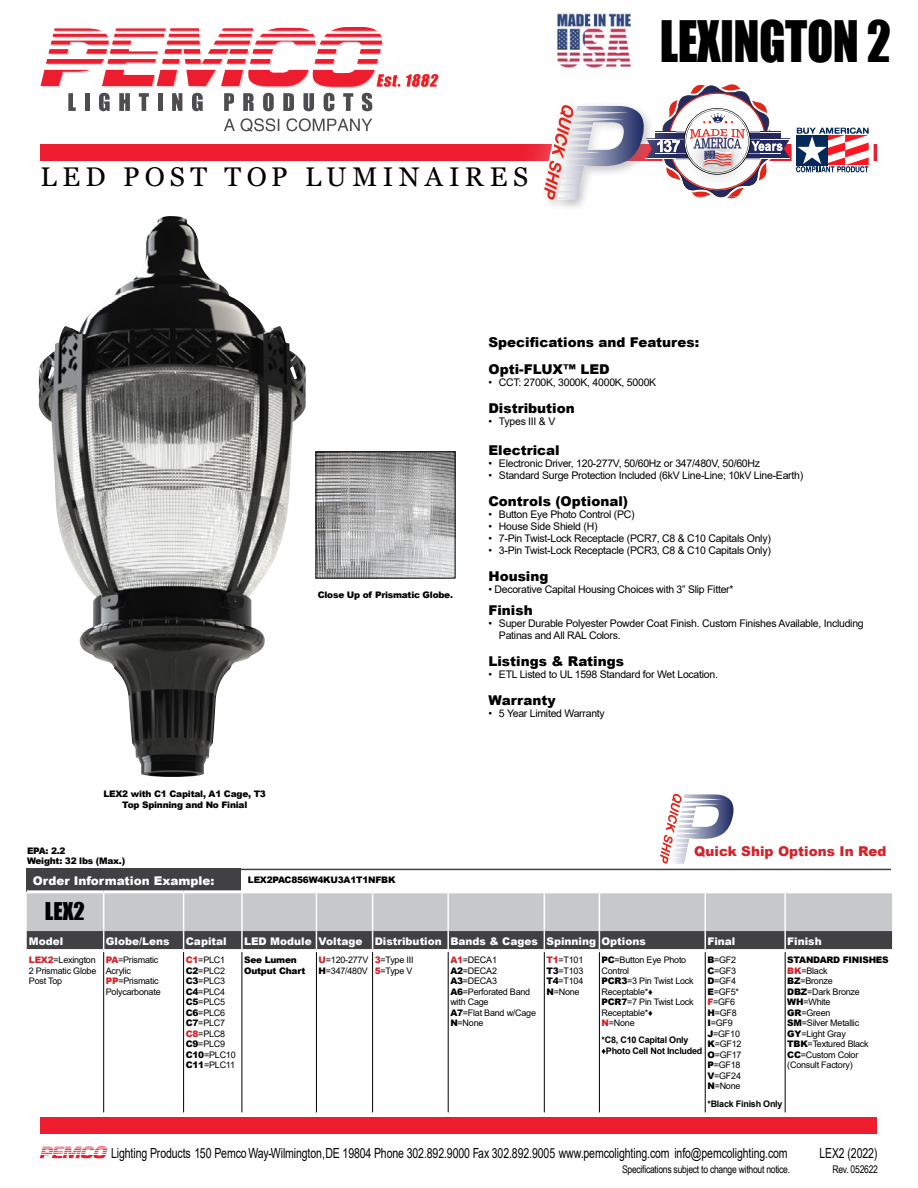
<style>
.page{position:relative;width:918px;height:1188px;background:#fff}
.page>*{position:absolute;margin:0;border:0;box-sizing:border-box;transform-origin:0 0}
.t1{font:52.5px "Impact";letter-spacing:-.01em;color:#000;scale:.92 1}
.t2{font:27px "Georgia";letter-spacing:.2em;color:#000}
.t3{font:22.5px "Impact";color:#000101}
.t4{font:13.8px "Arial";letter-spacing:-.01em;color:#000;scale:.76 1}
.t5{font:13.8px "Arial";letter-spacing:-.01em;color:#000;scale:.74 1}
.t6{font:900 13.5px/27px "Arial";color:#000101}
.t7{font:900 13.5px "Arial";color:#d2232a}
.t8{font:900 12px "Arial";color:#fff}
.t9{font:10.5px/12px "Arial";letter-spacing:-.025em;color:#000}
.t10{font:900 10.5px "Arial";color:#fff}
.t11{font:10.5px "Arial Narrow";letter-spacing:-.025em;color:#000}
.t12{font:9px/10.5px "Arial";letter-spacing:-.025em;color:#000}
.t13{font:900 9px/10.5px "Arial";letter-spacing:-.025em;color:#000101}
.t14{font:700 9px/10.5px "Arial";letter-spacing:-.025em;color:#000}
.s1{font-weight:900;color:#d2232a}
.s2{font-weight:900;color:#000101}
</style>
<div class="page">
<svg style="left:224px;top:119px;width:11px;height:12px"></svg>
<svg style="left:241px;top:118px;width:38px;height:14px"></svg>
<svg style="left:286px;top:118px;width:86px;height:13px"></svg>
<svg style="left:41px;top:27px;width:398px;height:84px"></svg>
<div style="left:40px;top:1118px;width:838px;height:16px;background:#ed1c2e"></div>
<svg style="left:40px;top:1146px;width:68px;height:13px"></svg>
<img style="left:556px;top:13px;width:75px;height:55px">
<div style="left:40px;top:145px;width:838px;height:16px;background:#ed1c2e"></div>
<img style="left:869px;top:144px;width:5px;height:17px">
<div style="left:510px;top:68px;width:170px;height:169px;background:#fff"></div>
<svg style="left:539px;top:84px;width:330px;height:124px"></svg>
<div style="left:27px;top:869px;width:215px;height:23px;background:#414042"></div>
<hr style="left:27px;top:890px;width:77px;height:3px;background:#fff">
<hr style="left:104px;top:890px;width:80px;height:3px;background:#fff">
<hr style="left:184px;top:890px;width:58px;height:3px;background:#fff">
<hr style="left:103px;top:952px;width:1px;height:160px;background:#000101">
<hr style="left:183px;top:952px;width:1px;height:160px;background:#000101">
<hr style="left:242px;top:952px;width:1px;height:160px;background:#000101">
<hr style="left:316px;top:952px;width:1px;height:160px;background:#000101">
<hr style="left:372px;top:952px;width:1px;height:160px;background:#000101">
<hr style="left:448px;top:952px;width:1px;height:160px;background:#000101">
<hr style="left:544px;top:952px;width:1px;height:160px;background:#000101">
<hr style="left:599px;top:952px;width:1px;height:160px;background:#000101">
<hr style="left:705px;top:952px;width:1px;height:160px;background:#000101">
<hr style="left:785px;top:952px;width:1px;height:160px;background:#000101">
<svg style="left:27px;top:892px;width:865px;height:57px;background:#9fa0a2"></svg>
<hr style="left:27px;top:869px;width:864px;height:1px;background:#414042">
<img style="left:39px;top:216px;width:267px;height:561px">
<svg style="left:660px;top:794px;width:74px;height:70px"></svg>
<img style="left:318px;top:453px;width:135px;height:123px">
<div style="left:316px;top:451px;width:139px;height:127px;border:1px solid #000101"></div>
<h2 class="t2" style="left:40px;top:160px;width:489px">LED POST TOP LUMINAIRES</h2>
<h1 class="t1" style="left:660px;top:0;width:253px">LEXINGTON 2</h1>
<p class="t13" style="left:103px;top:788px;width:164px;text-align:center">LEX2 with C1 Capital, A1 Cage, T3<br>Top Spinning and No Finial</p>
<p class="t13" style="left:318px;top:590px;width:137px">Close Up of Prismatic Globe.</p>
<h3 class="t6" style="left:488px;top:328px;width:212px">Specifications and Features:<br>Opti-FLUX™ LED</h3>
<p class="t9" style="left:488px;top:376px;width:169px">• CCT: 2700K, 3000K, 4000K, 5000K</p>
<h3 class="t6" style="left:488px;top:394px;width:88px">Distribution</h3>
<p class="t9" style="left:488px;top:415px;width:68px">• Types III &amp; V</p>
<h3 class="t6" style="left:488px;top:436px;width:73px">Electrical</h3>
<p class="t9" style="left:488px;top:457px;width:273px">• Electronic Driver, 120-277V, 50/60Hz or 347/480V, 50/60Hz</p>
<p class="t9" style="left:488px;top:469px;width:316px">• Standard Surge Protection Included (6kV Line-Line; 10kV Line-Earth)</p>
<h3 class="t6" style="left:488px;top:487px;width:141px">Controls (Optional)</h3>
<p class="t9" style="left:488px;top:508px;width:148px">• Button Eye Photo Control (PC)</p>
<p class="t9" style="left:488px;top:520px;width:111px">• House Side Shield (H)</p>
<p class="t9" style="left:488px;top:532px;width:284px">• 7-Pin Twist-Lock Receptacle (PCR7, C8 &amp; C10 Capitals Only)</p>
<p class="t9" style="left:488px;top:544px;width:284px">• 3-Pin Twist-Lock Receptacle (PCR3, C8 &amp; C10 Capitals Only)</p>
<h3 class="t6" style="left:488px;top:562px;width:62px">Housing</h3>
<p class="t9" style="left:488px;top:583px;width:247px">• Decorative Capital Housing Choices with 3” Slip Fitter*</p>
<h3 class="t6" style="left:488px;top:596px;width:46px">Finish</h3>
<p class="t9" style="left:499px;top:617px;width:366px;text-indent:-10px">• Super Durable Polyester Powder Coat Finish. Custom Finishes Available, Including<br>Patinas and All RAL Colors.</p>
<h3 class="t6" style="left:488px;top:647px;width:137px">Listings &amp; Ratings</h3>
<p class="t9" style="left:488px;top:668px;width:231px">• ETL Listed to UL 1598 Standard for Wet Location.</p>
<h3 class="t6" style="left:488px;top:686px;width:69px">Warranty</h3>
<p class="t9" style="left:488px;top:707px;width:118px">• 5 Year Limited Warranty</p>
<p class="t13" style="left:27px;top:845px;width:40px">EPA: 2.2</p>
<h3 class="t7" style="left:694px;top:841px;width:194px">Quick Ship Options In Red</h3>
<p class="t13" style="left:27px;top:856px;width:100px">Weight: 32 lbs (Max.)</p>
<h3 class="t8" style="left:33px;top:872px;width:183px">Order Information Example:</h3>
<p class="t13" style="left:248px;top:875px;width:149px">LEX2PAC856W4KU3A1T1NFBK</p>
<h3 class="t3" style="left:45px;top:894px;width:42px">LEX2</h3>
<p class="t10" style="left:29px;top:933px;width:36px">Model</p>
<p class="t10" style="left:106px;top:933px;width:65px">Globe/Lens</p>
<p class="t10" style="left:186px;top:933px;width:42px">Capital</p>
<p class="t10" style="left:244px;top:933px;width:403px">LED Module Voltage Distribution Bands &amp; Cages Spinning Options</p>
<p class="t10" style="left:707px;top:933px;width:30px">Final</p>
<p class="t10" style="left:787px;top:933px;width:36px">Finish</p>
<p class="t12" style="left:29px;top:955px;width:69px;text-align:justify"><span class="s1">LEX2</span>=Lexington 2 Prismatic Globe Post Top</p>
<p class="t12" style="left:106px;top:955px;width:56px"><span class="s1">PA</span>=Prismatic<br>Acrylic<br><span class="s1">PP</span>=Prismatic<br>Polycarbonate</p>
<p class="t12" style="left:186px;top:955px;width:51px"><span class="s1">C1</span>=PLC1<br><span class="s2">C2</span>=PLC2<br><span class="s2">C3</span>=PLC3<br><span class="s2">C4</span>=PLC4<br><span class="s2">C5</span>=PLC5<br><span class="s2">C6</span>=PLC6<br><span class="s2">C7</span>=PLC7<br><span class="s1">C8</span>=PLC8<br><span class="s2">C9</span>=PLC9<br><span class="s2">C10</span>=PLC10<br><span class="s2">C11</span>=PLC11</p>
<p class="t13" style="left:244px;top:954px;width:63px">See Lumen<br>Output Chart</p>
<p class="t12" style="left:319px;top:955px;width:51px"><span class="s1">U</span>=120-277V<br><span class="s2">H</span>=347/480V</p>
<p class="t12" style="left:375px;top:955px;width:40px"><span class="s1">3</span>=Type III<br><span class="s1">5</span>=Type V</p>
<p class="t12" style="left:450px;top:955px;width:87px"><span class="s1">A1</span>=DECA1<br><span class="s2">A2</span>=DECA2<br><span class="s2">A3</span>=DECA3<br><span class="s2">A6</span>=Perforated Band with Cage<br><span class="s2">A7</span>=Flat Band w/Cage<br><span class="s2">N</span>=None</p>
<p class="t12" style="left:546px;top:955px;width:38px;text-align:justify"><span class="s1">T1</span>=T101<br><span class="s2">T3</span>=T103<br><span class="s2">T4</span>=T104<br><span class="s2">N</span>=None</p>
<p class="t12" style="left:602px;top:955px;width:94px"><span class="s2">PC</span>=Button Eye Photo<br>Control<br><span class="s2">PCR3</span>=3 Pin Twist Lock<br>Receptable*♦<br><span class="s2">PCR7</span>=7 Pin Twist Lock<br>Receptable*♦<br><span class="s1">N</span>=None</p>
<p class="t12" style="left:787px;top:955px;width:103px"><span class="s2">STANDARD FINISHES<br></span><span class="s1">BK</span>=Black<br><span class="s2">BZ</span>=Bronze<br><span class="s2">DBZ</span>=Dark Bronze<br><span class="s2">WH</span>=White<br><span class="s2">GR</span>=Green<br><span class="s2">SM</span>=Silver Metallic<br><span class="s2">GY</span>=Light Gray<br><span class="s2">TBK</span>=Textured Black<br><span class="s2">CC</span>=Custom Color (Consult Factory)</p>
<p class="t12" style="left:707px;top:955px;width:36px"><span class="s2">B</span>=GF2<br><span class="s2">C</span>=GF3<br><span class="s2">D</span>=GF4<br><span class="s2">E</span>=GF5*<br><span class="s1">F</span>=GF6<br><span class="s2">H</span>=GF8<br><span class="s2">I</span>=GF9<br><span class="s2">J</span>=GF10<br><span class="s2">K</span>=GF12<br><span class="s2">O</span>=GF17<br><span class="s2">P</span>=GF18<br><span class="s2">V</span>=GF24<br><span class="s2">N</span>=None</p>
<p class="t14" style="left:707px;top:1098px;width:77px">*Black Finish Only</p>
<p class="t14" style="left:602px;top:1035px;width:102px">*C8, C10 Capital Only ♦Photo Cell Not Included</p>
<h3 class="t4" style="left:111px;top:1144px;width:892px">Lighting Products 150 Pemco Way-Wilmington, DE 19804 Phone 302.892.9000 Fax 302.892.9005 www.pemcolighting.com info@pemcolighting.com</h3>
<p class="t11" style="left:622px;top:1162px;width:170px">Specifications subject to change without notice.</p>
<h3 class="t5" style="left:820px;top:1144px;width:80px">LEX2 (2022)</h3>
<p class="t11" style="left:832px;top:1162px;width:47px">Rev. 052622</p>
</div>
